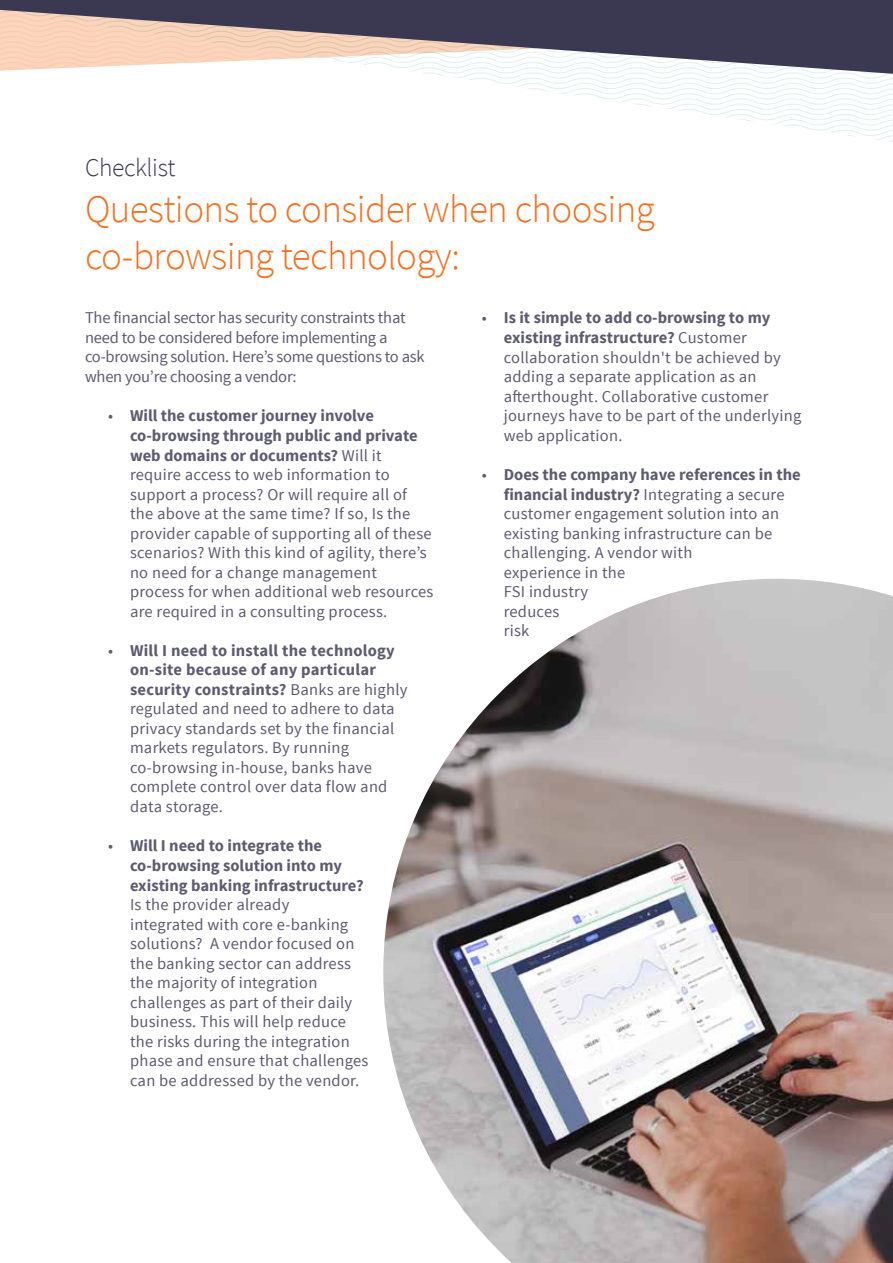
<style>
.page{position:relative;width:893px;height:1263px;background:#fff}
.page>*{position:absolute;margin:0;border:0;box-sizing:border-box;transform-origin:0 0}
.t1{font:300 39px/46.8px "Source Sans Pro";letter-spacing:-.015em;color:#f36f21}
.t2{font:300 25.5px "Source Sans Pro";letter-spacing:-.015em;color:#3b3952}
.t3{font:16.5px/19.5px "Source Sans Pro";letter-spacing:.015em;color:#5d5b71}
.t4{font:16.5px/19.5px "Source Sans Pro";letter-spacing:-.015em;color:#5d5b71}
.t5{font:700 16.5px/19.8px "Source Sans Pro";color:#5d5b71}
.s1{font-weight:700}
.s2{font-weight:400}
</style>
<div class="page">
<svg style="left:436px;top:74px;width:457px;height:68px"></svg>
<svg style="left:0;top:0;width:893px;height:74px;fill:#3b3952"></svg>
<img style="left:383px;top:579px;width:510px;height:684px">
<h2 class="t2" style="left:85px;top:152px;width:92px">Checklist</h2>
<h1 class="t1" style="left:85px;top:186px;width:571px">Questions to consider when choosing co-browsing technology:</h1>
<p class="t4" style="left:85px;top:308px;width:341px">The financial sector has security constraints that need to be considered before implementing a co-browsing solution. Here’s some questions to ask when you’re choosing a vendor:</p>
<p class="t3" style="left:130px;top:406px;width:305px;text-indent:-22px">• <span class="s1">Will the customer journey involve co-browsing through public and private web domains or documents?</span> Will it require access to web information to support a process? Or will require all of the above at the same time? If so, Is the provider capable of supporting all of these scenarios? With this kind of agility, there’s no need for a change management process for when additional web resources are required in a consulting process.</p>
<p class="t3" style="left:130px;top:641px;width:279px;text-indent:-22px">• <span class="s1">Will I need to install the technology on-site because of any particular security constraints?</span> Banks are highly regulated and need to adhere to data privacy standards set by the financial markets regulators. By running co-browsing in-house, banks have complete control over data flow and data storage.</p>
<p class="t5" style="left:130px;top:836px;width:235px;text-indent:-22px"><span class="s2">•</span> Will I need to integrate the co-browsing solution into my existing banking infrastructure?</p>
<p class="t3" style="left:130px;top:895px;width:240px">Is the provider already<br>integrated with core e-banking solutions? A vendor focused on the banking sector can address the majority of integration challenges as part of their daily business. This will help reduce the risks during the integration phase and ensure that challenges can be addressed by the vendor.</p>
<p class="t3" style="left:504px;top:308px;width:299px;text-indent:-22px">• <span class="s1">Is it simple to add co-browsing to my existing infrastructure?</span> Customer collaboration shouldn't be achieved by adding a separate application as an afterthought. Collaborative customer journeys have to be part of the underlying web application.</p>
<p class="t3" style="left:504px;top:465px;width:298px;text-indent:-22px">• <span class="s1">Does the company have references in the financial industry?</span> Integrating a secure customer engagement solution into an existing banking infrastructure can be challenging. A vendor with<br>experience in the<br>FSI industry<br>reduces<br>risk</p>
</div>
